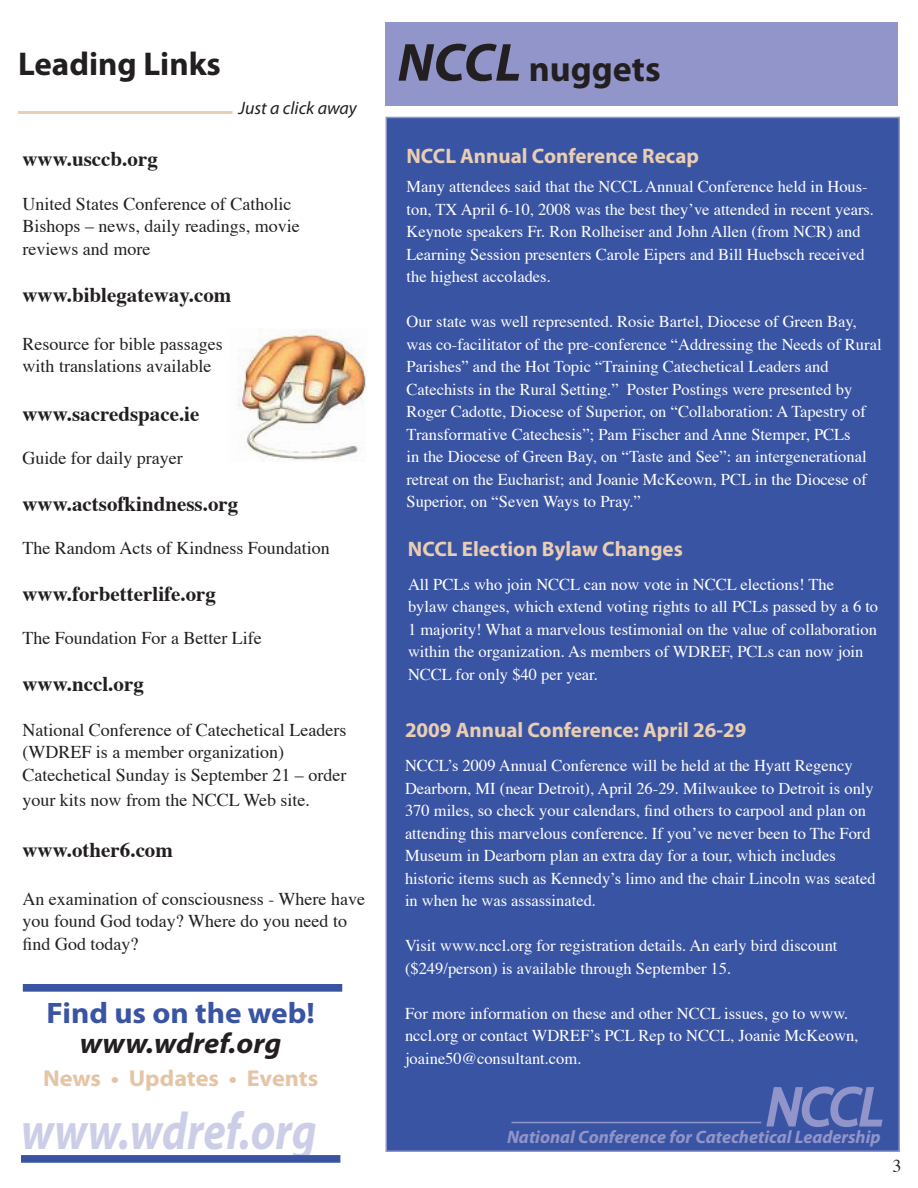
<style>
.page{position:relative;width:918px;height:1188px;background:#fff}
.page>*{position:absolute;margin:0;border:0;box-sizing:border-box;transform-origin:0 0}
.t1{font:italic 54px "Myriad Pro";color:#9195c9}
.t2{font:italic 700 52.8px "Myriad Pro";color:#cccee7;scale:.84 1}
.t3{font:700 36px "Myriad Pro";color:#231f20}
.t4{font:700 33px "Myriad Pro";color:#231f20}
.t5{font:700 29.7px "Myriad Pro";color:#3a54a4;scale:1.05 1}
.t6{font:italic 700 28.8px "Myriad Pro";color:#231f20;scale:1.05 1}
.t7{font:700 23.1px "Myriad Pro";letter-spacing:-.005em;color:#e5c4a5;scale:1.05 1}
.t8{font:700 21px "Times";color:#231f20}
.t9{font:700 21px "Myriad Pro";color:#eaceb2}
.t10{font:18px/22.5px "Times";color:#231f20}
.t11{font:italic 700 18px "Myriad Pro";color:#9195c9}
.t12{font:italic 18px "Myriad Pro";color:#231f20}
.t13{font:16.5px/22.5px "Times";color:#fff}
.s1{font-style:italic;font-size:54px}
</style>
<div class="page">
<hr style="left:18px;top:111px;width:214px;height:3px;background:#eaceb2">
<div style="left:386px;top:117px;width:514px;height:1035px;background:#3a54a4;border:2px solid #9195c9"></div>
<div style="left:386px;top:22px;width:512px;height:84px;background:#9195c9"></div>
<hr style="left:512px;top:1122px;width:249px;height:1px;background:#9195c9">
<svg style="left:766px;top:1086px;width:117px;height:41px"></svg>
<img style="left:238px;top:329px;width:128px;height:132px">
<div style="left:23px;top:984px;width:319px;height:8px;background:#3a54a4"></div>
<div style="left:21px;top:1155px;width:319px;height:8px;background:#3a54a4"></div>
<h3 class="t4" style="left:18px;top:43px;width:204px">Leading Links</h3>
<h3 class="t3" style="left:398px;top:45px;width:265px"><span class="s1">NCCL</span> nuggets</h3>
<p class="t12" style="left:238px;top:97px;width:120px">Just a click away</p>
<p class="t8" style="left:22px;top:139px;width:137px">www.usccb.org</p>
<p class="t10" style="left:22px;top:191px;width:279px">United States Conference of Catholic<br>Bishops – news, daily readings, movie reviews and more</p>
<p class="t8" style="left:22px;top:274px;width:210px">www.biblegateway.com</p>
<p class="t10" style="left:22px;top:331px;width:202px">Resource for bible passages with translations available</p>
<p class="t8" style="left:22px;top:394px;width:178px">www.sacredspace.ie</p>
<p class="t10" style="left:22px;top:445px;width:162px">Guide for daily prayer</p>
<p class="t8" style="left:22px;top:484px;width:217px">www.actsofkindness.org</p>
<p class="t10" style="left:22px;top:535px;width:309px">The Random Acts of Kindness Foundation</p>
<p class="t8" style="left:22px;top:574px;width:195px">www.forbetterlife.org</p>
<p class="t10" style="left:22px;top:625px;width:241px">The Foundation For a Better Life</p>
<p class="t8" style="left:22px;top:664px;width:123px">www.nccl.org</p>
<p class="t10" style="left:22px;top:717px;width:325px">National Conference of Catechetical Leaders (WDREF is a member organization)<br>Catechetical Sunday is September 21 – order</p>
<p class="t10" style="left:22px;top:787px;width:289px">your kits now from the NCCL Web site.</p>
<p class="t8" style="left:22px;top:830px;width:152px">www.other6.com</p>
<p class="t10" style="left:22px;top:886px;width:344px">An examination of consciousness - Where have you found God today? Where do you need to find God today?</p>
<h3 class="t5" style="left:47px;top:994px;width:257px">Find us on the web!</h3>
<h3 class="t6" style="left:80px;top:1024px;width:194px">www.wdref.org</h3>
<h3 class="t7" style="left:43px;top:1063px;width:264px">News • Updates • Events</h3>
<h2 class="t2" style="left:21px;top:1097px;width:354px">www.wdref.org</h2>
<p class="t9" style="left:406px;top:142px;width:294px">NCCL Annual Conference Recap</p>
<p class="t13" style="left:406px;top:174px;width:469px">Many attendees said that the NCCL Annual Conference held in Hous&shy;ton, TX April 6-10, 2008 was the best they’ve attended in recent years.<br>Keynote speakers Fr. Ron Rolheiser and John Allen (from NCR) and Learning Session presenters Carole Eipers and Bill Huebsch received the highest accolades.</p>
<p class="t13" style="left:406px;top:309px;width:477px">Our state was well represented. Rosie Bartel, Diocese of Green Bay, was co-facilitator of the pre-conference “Addressing the Needs of Rural Parishes” and the Hot Topic “Training Catechetical Leaders and Catechists in the Rural Setting.” Poster Postings were presented by Roger Cadotte, Diocese of Superior, on “Collaboration: A Tapestry of Transformative Catechesis”; Pam Fischer and Anne Stemper, PCLs<br>in the Diocese of Green Bay, on “Taste and See”: an intergenerational retreat on the Eucharist; and Joanie McKeown, PCL in the Diocese of Superior, on “Seven Ways to Pray.”</p>
<p class="t9" style="left:408px;top:535px;width:276px">NCCL Election Bylaw Changes</p>
<p class="t13" style="left:408px;top:572px;width:472px">All PCLs who join NCCL can now vote in NCCL elections! The bylaw changes, which extend voting rights to all PCLs passed by a 6 to 1 majority! What a marvelous testimonial on the value of collaboration within the organization. As members of WDREF, PCLs can now join NCCL for only $40 per year.</p>
<p class="t9" style="left:405px;top:716px;width:343px">2009 Annual Conference: April 26-29</p>
<p class="t13" style="left:405px;top:753px;width:472px">NCCL’s 2009 Annual Conference will be held at the Hyatt Regency Dearborn, MI (near Detroit), April 26-29. Milwaukee to Detroit is only 370 miles, so check your calendars, find others to carpool and plan on attending this marvelous conference. If you’ve never been to The Ford Museum in Dearborn plan an extra day for a tour, which includes historic items such as Kennedy’s limo and the chair Lincoln was seated in when he was assassinated.</p>
<p class="t13" style="left:405px;top:933px;width:434px">Visit www.nccl.org for registration details. An early bird discount ($249/person) is available through September 15.</p>
<p class="t13" style="left:405px;top:1001px;width:455px">For more information on these and other NCCL issues, go to www. nccl.org or contact WDREF’s PCL Rep to NCCL, Joanie McKeown, joaine50@consultant.com.</p>
<h1 class="t1" style="left:766px;top:1074px;width:118px">NCCL</h1>
<p class="t11" style="left:507px;top:1125px;width:375px">National Conference for Catechetical Leadership</p>
<p class="t10" style="left:892px;top:1153px;width:10px">3</p>
</div>
